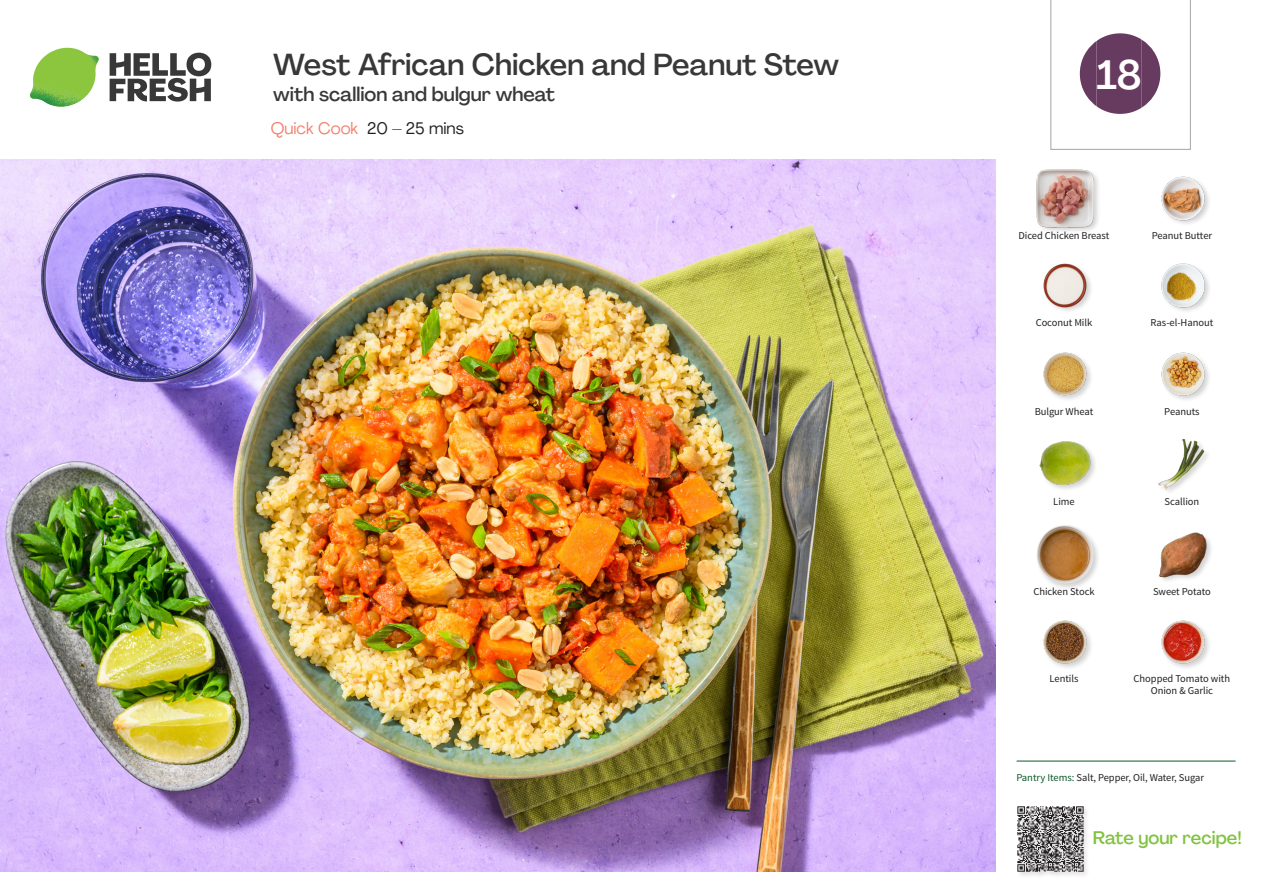
<style>
.page{position:relative;width:1263px;height:893px;background:#fff}
.page>*{position:absolute;margin:0;border:0;box-sizing:border-box;transform-origin:0 0}
._24_Recipe_Nr_Bag{font:500 40.5px "Agrandir";color:#fff}
._15_Titel_UK{font:500 30px "Agrandir";letter-spacing:-.005em;color:#383839}
._15_Titel_UK-2{font:500 19.5px "Agrandir";color:#383839}
.t1{font:500 18px "Agrandir";color:#81c340}
._02_Box_Type{font:16.5px "Agrandir";color:#f4806e}
._18_FRONT_ingredients_UK{font:10.5px/12px "Source Sans Pro";letter-spacing:-.005em;color:#231f20;text-align:center}
.t2{font:10.5px "Source Sans Variable";letter-spacing:-.005em;color:#231f20}
.s1{color:#231f20}
.s2{font-family:"Source Sans Pro";color:#0e572c}
</style>
<div class="page">
<svg style="left:110px;top:53px;width:101px;height:49px"></svg>
<img style="left:30px;top:48px;width:69px;height:59px">
<img style="left:0;top:159px;width:995px;height:713px">
<hr style="left:1016px;top:761px;width:219px;height:1px;background:#0e572c">
<div style="left:1016px;top:805px;width:74px;height:74px;background:#f9f9f9"></div>
<img style="left:1017px;top:806px;width:69px;height:69px">
<img style="left:1161px;top:176px;width:48px;height:48px">
<div style="left:1035px;top:169px;width:66px;height:65px;background:#231f20;opacity:.2"></div>
<img style="left:1036px;top:170px;width:58px;height:57px">
<img style="left:1161px;top:263px;width:48px;height:48px">
<img style="left:1043px;top:263px;width:48px;height:48px">
<img style="left:1161px;top:352px;width:48px;height:48px">
<img style="left:1043px;top:352px;width:48px;height:48px">
<img style="left:1158px;top:438px;width:50px;height:54px">
<img style="left:1039px;top:441px;width:55px;height:48px">
<img style="left:1159px;top:532px;width:52px;height:49px">
<div style="left:1035px;top:524px;width:66px;height:66px;background:#231f20;opacity:.2"></div>
<img style="left:1036px;top:526px;width:58px;height:57px">
<img style="left:1161px;top:620px;width:48px;height:48px">
<img style="left:1043px;top:620px;width:48px;height:48px">
<svg style="left:1050px;top:0;width:141px;height:150px"></svg>
<p class="_15_Titel_UK" style="left:273px;top:46px;width:567px">West African Chicken and Peanut Stew</p>
<p class="_15_Titel_UK-2" style="left:273px;top:82px;width:283px">with scallion and bulgur wheat</p>
<p class="_02_Box_Type" style="left:271px;top:118px;width:195px">Quick Cook <span class="s1">20 – 25 mins</span></p>
<p class="_24_Recipe_Nr_Bag" style="left:1096px;top:50px;width:46px">18</p>
<p class="_18_FRONT_ingredients_UK" style="left:1018px;top:230px;width:92px">Diced Chicken Breast</p>
<p class="_18_FRONT_ingredients_UK" style="left:1152px;top:230px;width:62px">Peanut Butter</p>
<p class="_18_FRONT_ingredients_UK" style="left:1036px;top:317px;width:58px">Coconut Milk</p>
<p class="_18_FRONT_ingredients_UK" style="left:1150px;top:317px;width:64px">Ras-el-Hanout</p>
<p class="_18_FRONT_ingredients_UK" style="left:1035px;top:405px;width:60px">Bulgur Wheat</p>
<p class="_18_FRONT_ingredients_UK" style="left:1164px;top:405px;width:37px">Peanuts</p>
<p class="_18_FRONT_ingredients_UK" style="left:1053px;top:496px;width:23px">Lime</p>
<p class="_18_FRONT_ingredients_UK" style="left:1164px;top:496px;width:36px">Scallion</p>
<p class="_18_FRONT_ingredients_UK" style="left:1033px;top:586px;width:63px">Chicken Stock</p>
<p class="_18_FRONT_ingredients_UK" style="left:1153px;top:586px;width:59px">Sweet Potato</p>
<p class="_18_FRONT_ingredients_UK" style="left:1049px;top:672px;width:30px">Lentils</p>
<p class="_18_FRONT_ingredients_UK" style="left:1134px;top:672px;width:98px">Chopped Tomato with<br>Onion &amp; Garlic</p>
<p class="t2" style="left:1016px;top:771px;width:189px"><span class="s2">Pantry Items:</span> Salt, Pepper, Oil, Water, Sugar</p>
<h3 class="t1" style="left:1093px;top:827px;width:150px">Rate your recipe!</h3>
</div>
